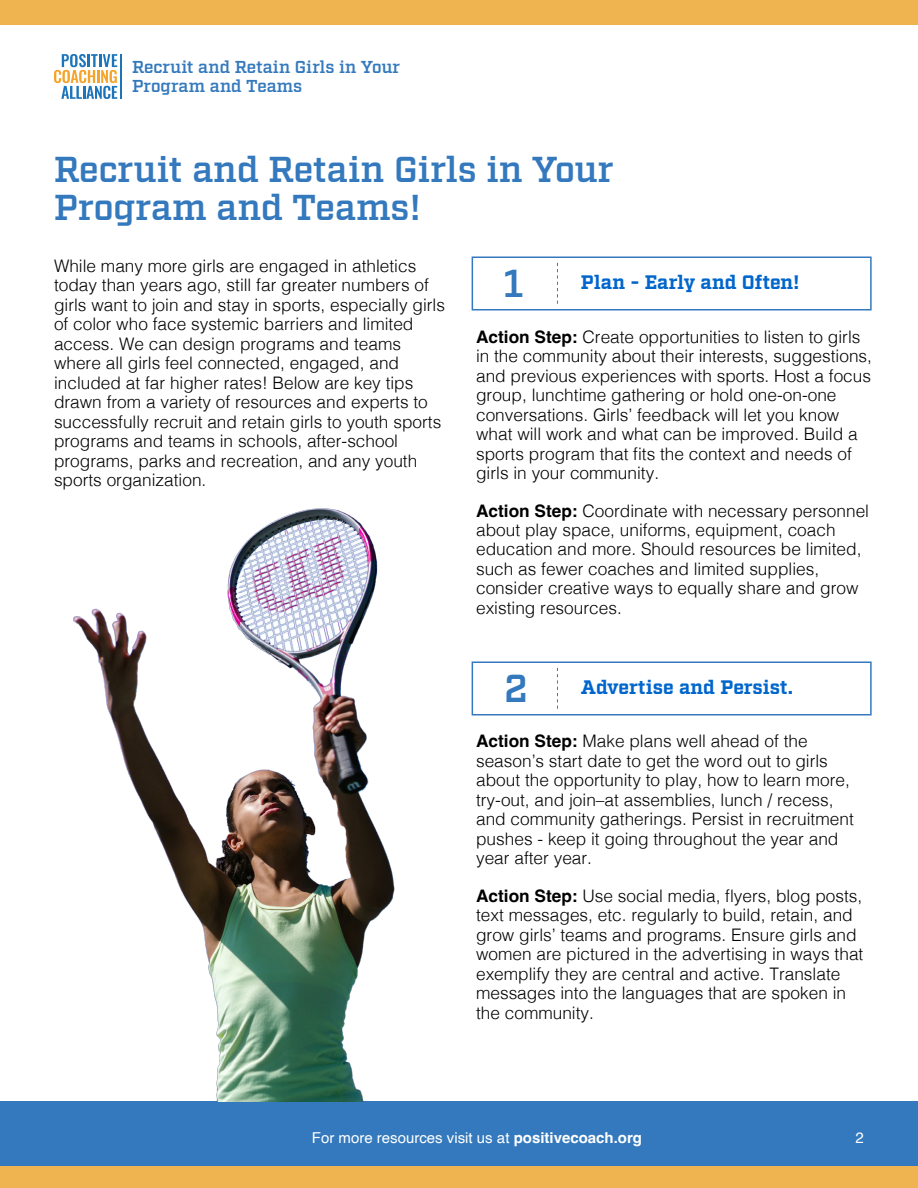
<style>
.page{position:relative;width:918px;height:1188px;background:#fff}
.page>*{position:absolute;margin:0;border:0;box-sizing:border-box;transform-origin:0 0}
.t1{font:600 39px "Factoria";color:#3479bd}
.t2{font:600 36px/37.5px "Factoria";letter-spacing:-.005em;color:#3479bd}
.t3{font:700 19.5px "Factoria";letter-spacing:-.01em;color:#06c}
.t4{font:300 17.25px/19.5px "Helvetica";color:#000}
.t5{font:600 17.25px/19.5px "Factoria";letter-spacing:-.005em;color:#3479bd}
.t6{font:15px "Helvetica";color:#fff}
.s1{font-weight:700}
</style>
<div class="page">
<div style="left:0;top:1101px;width:918px;height:87px;background:#3479bd"></div>
<div style="left:0;top:1166px;width:918px;height:22px;background:#efb350"></div>
<div style="left:0;top:0;width:918px;height:25px;background:#efb350"></div>
<svg style="left:54px;top:54px;width:63px;height:45px"></svg>
<hr style="left:120px;top:54px;width:1px;height:45px;background:#1b75bb">
<div style="left:472px;top:256px;width:400px;height:54px;border:2px solid #3479bd"></div>
<div style="left:472px;top:662px;width:400px;height:54px;border:2px solid #3479bd"></div>
<svg style="left:557px;top:263px;width:1px;height:41px"></svg>
<svg style="left:557px;top:668px;width:1px;height:41px"></svg>
<img style="left:73px;top:508px;width:322px;height:593px">
<p class="t5" style="left:132px;top:58px;width:270px">Recruit and Retain Girls in Your<br>Program and Teams</p>
<h2 class="t2" style="left:54px;top:153px;width:561px">Recruit and Retain Girls in Your<br>Program and Teams!</h2>
<p class="t4" style="left:54px;top:255px;width:393px">While many more girls are engaged in athletics today than years ago, still far greater numbers of girls want to join and stay in sports, especially girls of color who face systemic barriers and limited access. We can design programs and teams where all girls feel connected, engaged, and included at far higher rates! Below are key tips drawn from a variety of resources and experts to successfully recruit and retain girls to youth sports programs and teams in schools, after-school programs, parks and recreation, and any youth sports organization.</p>
<h1 class="t1" style="left:504px;top:260px;width:21px">1</h1>
<p class="t3" style="left:581px;top:270px;width:220px">Plan - Early and Often!</p>
<p class="t4" style="left:476px;top:325px;width:397px"><span class="s1">Action Step:</span> Create opportunities to listen to girls in the community about their interests, suggestions, and previous experiences with sports. Host a focus group, lunchtime gathering or hold one-on-one conversations. Girls’ feedback will let you know what will work and what can be improved. Build a sports program that fits the context and needs of girls in your community.</p>
<p class="t4" style="left:476px;top:499px;width:395px"><span class="s1">Action Step:</span> Coordinate with necessary personnel about play space, uniforms, equipment, coach education and more. Should resources be limited, such as fewer coaches and limited supplies, consider creative ways to equally share and grow existing resources.</p>
<h1 class="t1" style="left:504px;top:665px;width:25px">2</h1>
<p class="t3" style="left:581px;top:675px;width:214px">Advertise and Persist.</p>
<p class="t4" style="left:476px;top:730px;width:379px"><span class="s1">Action Step:</span> Make plans well ahead of the season’s start date to get the word out to girls about the opportunity to play, how to learn more, try-out, and join–at assemblies, lunch / recess, and community gatherings. Persist in recruitment pushes - keep it going throughout the year and year after year.</p>
<p class="t4" style="left:476px;top:885px;width:389px"><span class="s1">Action Step:</span> Use social media, flyers, blog posts, text messages, etc. regularly to build, retain, and grow girls’ teams and programs. Ensure girls and women are pictured in the advertising in ways that exemplify they are central and active. Translate messages into the languages that are spoken in the community.</p>
<p class="t6" style="left:312px;top:1126px;width:332px">For more resources visit us at <span class="s1">positivecoach.org</span></p>
<p class="t6" style="left:856px;top:1126px;width:10px">2</p>
</div>
